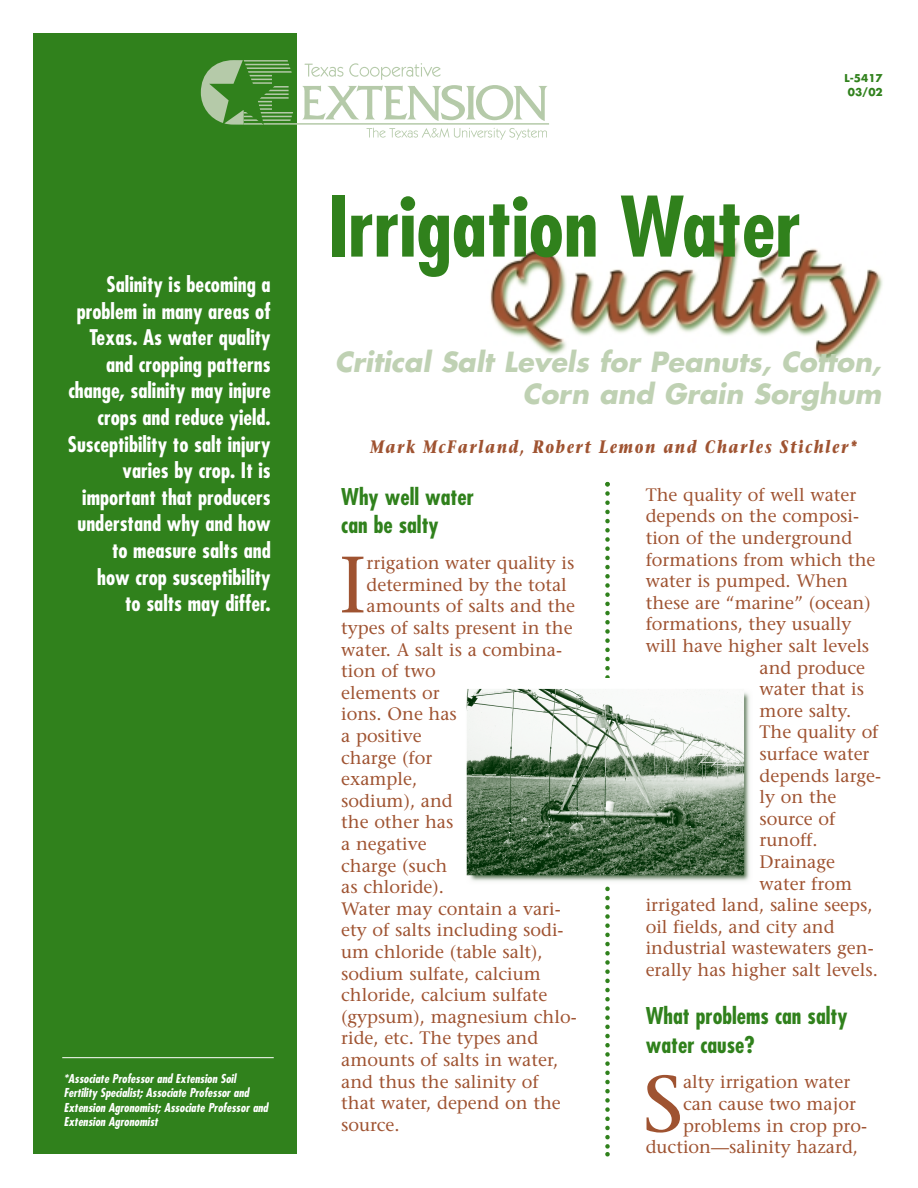
<style>
.page{position:relative;width:918px;height:1188px;background:#fff}
.page>*{position:absolute;margin:0;border:0;box-sizing:border-box;transform-origin:0 0}
.t1{font:700 condensed 81px "Futura";color:#30811c}
.t2{font:79.65px "Stone Serif";color:#9f5331}
.t3{font:italic 700 27px/32.2px "Futura";color:#bfd1b3;text-align:right}
.t4{font:700 condensed 22.5px/28.5px "Futura";color:#30811c}
.t5{font:700 condensed 21px/26.5px "Futura";color:#fff;text-align:right}
.t6{font:18px "Stone Serif";color:#9f5331}
.t7{font:italic 700 18px "Stone Serif";letter-spacing:.12em;color:#9f5331;scale:.78 1}
.t8{font:italic 700 condensed 12px/14.4px "Futura";color:#fff}
.t9{font:700 10.5px/13.6px "Futura";color:#30811c;text-align:center}
</style>
<div class="page">
<img style="left:490px;top:237px;width:393px;height:125px">
<svg style="left:605px;top:482px;width:5px;height:674px"></svg>
<div style="left:34px;top:34px;width:263px;height:1120px;background:#30811c"></div>
<svg style="left:302px;top:63px;width:245px;height:58px"></svg>
<hr style="left:263px;top:123px;width:286px;height:2px;background:#b5caa9">
<hr style="left:261px;top:112px;width:32px;height:2px;background:#b5caa9">
<svg style="left:201px;top:60px;width:91px;height:65px"></svg>
<svg style="left:366px;top:128px;width:181px;height:12px"></svg>
<img style="left:466px;top:678px;width:284px;height:207px">
<hr style="left:62px;top:1057px;width:212px;height:1px;background:#fff">
<p class="t5" style="left:68px;top:273px;width:204px">Salinity is becoming a problem in many areas of<br>Texas. As water quality and cropping patterns change, salinity may injure crops and reduce yield.<br>Susceptibility to salt injury varies by crop. It is important that producers understand why and how to measure salts and<br>how crop susceptibility<br>to salts may differ.</p>
<p class="t8" style="left:64px;top:1072px;width:206px">*Associate Professor and Extension Soil Fertility Specialist; Associate Professor and Extension Agronomist; Associate Professor and Extension Agronomist</p>
<h1 class="t1" style="left:328px;top:191px;width:475px">Irrigation Water</h1>
<p class="t9" style="left:845px;top:72px;width:40px">L-5417<br>03/02</p>
<h3 class="t3" style="left:335px;top:348px;width:548px">Critical Salt Levels for Peanuts, Cotton,<br>Corn and Grain Sorghum</h3>
<p class="t7" style="left:370px;top:440px;width:627px">Mark McFarland, Robert Lemon and Charles Stichler*</p>
<p class="t4" style="left:341px;top:484px;width:134px">Why well water can be salty</p>
<h2 class="t2" style="left:339px;top:554px;width:29px">I</h2>
<p class="t6" style="left:367px;top:556px;width:209px">rrigation water quality is</p>
<p class="t6" style="left:367px;top:578px;width:202px">determined by the total</p>
<p class="t6" style="left:367px;top:599px;width:210px">amounts of salts and the</p>
<p class="t6" style="left:341px;top:621px;width:233px">types of salts present in the</p>
<p class="t6" style="left:341px;top:642px;width:222px">water. A salt is a combina-</p>
<p class="t6" style="left:341px;top:664px;width:96px">tion of two</p>
<p class="t6" style="left:341px;top:686px;width:100px">elements or</p>
<p class="t6" style="left:341px;top:707px;width:117px">ions. One has</p>
<p class="t6" style="left:341px;top:729px;width:82px">a positive</p>
<p class="t6" style="left:341px;top:750px;width:93px">charge (for</p>
<p class="t6" style="left:341px;top:772px;width:77px">example,</p>
<p class="t6" style="left:341px;top:794px;width:113px">sodium), and</p>
<p class="t6" style="left:341px;top:815px;width:114px">the other has</p>
<p class="t6" style="left:341px;top:837px;width:87px">a negative</p>
<p class="t6" style="left:341px;top:858px;width:108px">charge (such</p>
<p class="t6" style="left:341px;top:880px;width:104px">as chloride).</p>
<p class="t6" style="left:341px;top:902px;width:221px">Water may contain a vari-</p>
<p class="t6" style="left:341px;top:923px;width:224px">ety of salts including sodi-</p>
<p class="t6" style="left:341px;top:945px;width:203px">um chloride (table salt),</p>
<p class="t6" style="left:341px;top:966px;width:201px">sodium sulfate, calcium</p>
<p class="t6" style="left:341px;top:988px;width:208px">chloride, calcium sulfate</p>
<p class="t6" style="left:341px;top:1010px;width:237px">(gypsum), magnesium chlo-</p>
<p class="t6" style="left:341px;top:1031px;width:199px">ride, etc. The types and</p>
<p class="t6" style="left:341px;top:1053px;width:218px">amounts of salts in water,</p>
<p class="t6" style="left:341px;top:1074px;width:199px">and thus the salinity of</p>
<p class="t6" style="left:341px;top:1096px;width:221px">that water, depend on the</p>
<p class="t6" style="left:341px;top:1118px;width:60px">source.</p>
<p class="t6" style="left:646px;top:487px;width:212px">The quality of well water</p>
<p class="t6" style="left:646px;top:509px;width:215px">depends on the composi-</p>
<p class="t6" style="left:646px;top:531px;width:208px">tion of the underground</p>
<p class="t6" style="left:646px;top:552px;width:231px">formations from which the</p>
<p class="t6" style="left:646px;top:574px;width:204px">water is pumped. When</p>
<p class="t6" style="left:646px;top:595px;width:227px">these are “marine” (ocean)</p>
<p class="t6" style="left:646px;top:617px;width:207px">formations, they usually</p>
<p class="t6" style="left:646px;top:639px;width:225px">will have higher salt levels</p>
<p class="t6" style="left:760px;top:660px;width:107px">and produce</p>
<p class="t6" style="left:760px;top:682px;width:106px">water that is</p>
<p class="t6" style="left:760px;top:703px;width:93px">more salty.</p>
<p class="t6" style="left:760px;top:725px;width:120px">The quality of</p>
<p class="t6" style="left:760px;top:747px;width:111px">surface water</p>
<p class="t6" style="left:760px;top:768px;width:123px">depends large-</p>
<p class="t6" style="left:760px;top:790px;width:78px">ly on the</p>
<p class="t6" style="left:760px;top:811px;width:77px">source of</p>
<p class="t6" style="left:760px;top:833px;width:60px">runoff.</p>
<p class="t6" style="left:760px;top:855px;width:77px">Drainage</p>
<p class="t6" style="left:760px;top:876px;width:94px">water from</p>
<p class="t6" style="left:646px;top:898px;width:228px">irrigated land, saline seeps,</p>
<p class="t6" style="left:646px;top:919px;width:190px">oil fields, and city and</p>
<p class="t6" style="left:646px;top:941px;width:229px">industrial wastewaters gen-</p>
<p class="t6" style="left:646px;top:963px;width:234px">erally has higher salt levels.</p>
<p class="t4" style="left:646px;top:1004px;width:203px">What problems can salty water cause?</p>
<h2 class="t2" style="left:643px;top:1073px;width:41px">S</h2>
<p class="t6" style="left:683px;top:1075px;width:169px">alty irrigation water</p>
<p class="t6" style="left:683px;top:1097px;width:174px">can cause two major</p>
<p class="t6" style="left:683px;top:1118px;width:186px">problems in crop pro-</p>
<p class="t6" style="left:646px;top:1140px;width:214px">duction—salinity hazard,</p>
</div>
